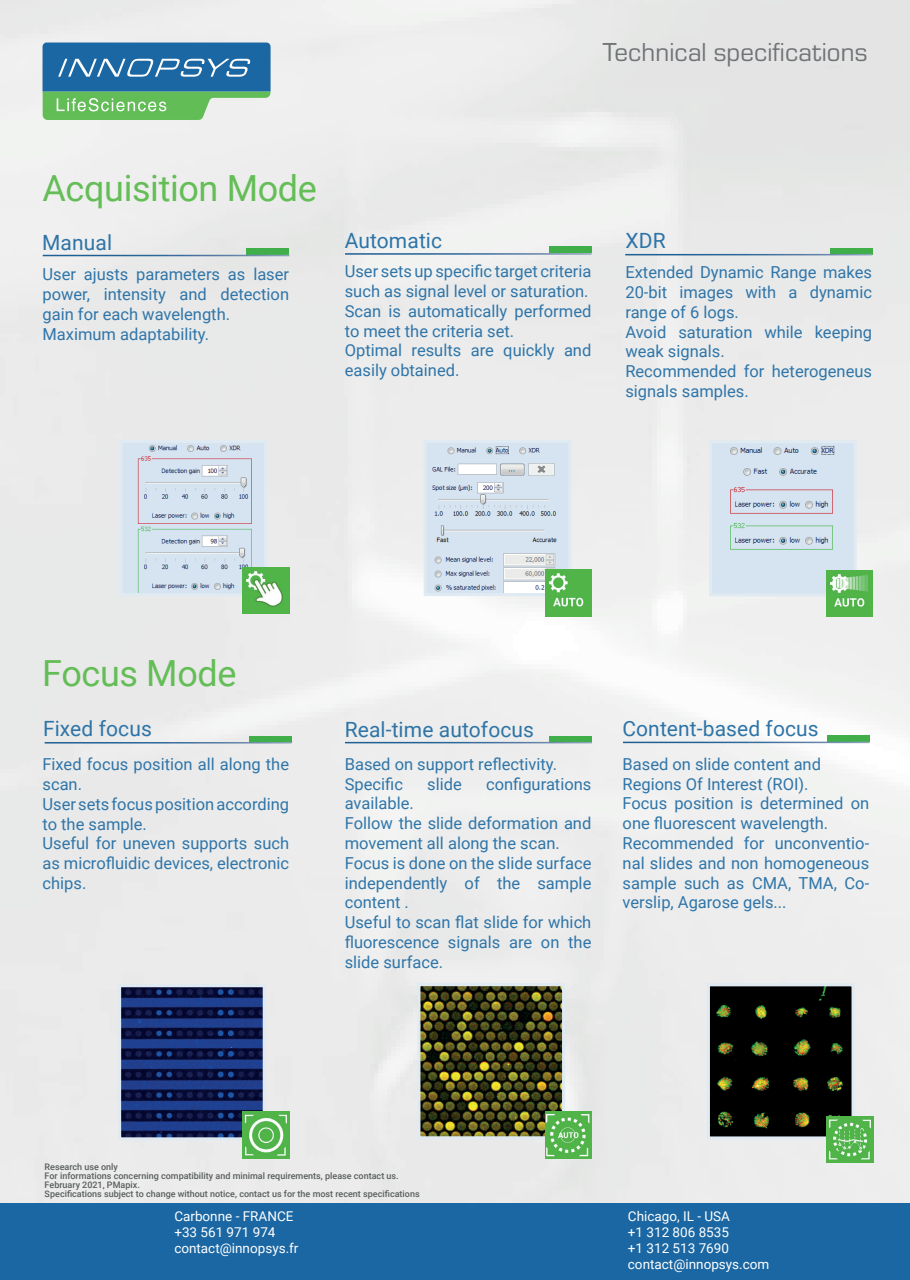
<style>
.page{position:relative;width:910px;height:1280px;background:#fff}
.page>*{position:absolute;margin:0;border:0;box-sizing:border-box;transform-origin:0 0}
.t1{font:36px "Roboto";letter-spacing:-.01em;color:#64bd57}
.t2{font:27px "Eurostile";letter-spacing:.005em;color:#717477}
.t3{font:21px "Roboto";letter-spacing:.005em;color:#2e74a7}
.t4{font:16.5px/19.8px "Roboto";color:#2f75a9}
.t5{font:13.5px/16.2px "Roboto";color:#fff}
.t6{font:500 9px/9px "Roboto";color:#5a5e5e}
</style>
<div class="page">
<div style="left:0;top:0;width:910px;height:1203px;background:#eaebea"></div>
<svg style="left:43px;top:43px;width:228px;height:77px"></svg>
<div style="left:830px;top:248px;width:43px;height:6px;background:#40ae49"></div>
<hr style="left:625px;top:254px;width:247px;height:1px;background:#fff">
<div style="left:549px;top:247px;width:43px;height:6px;background:#40ae49"></div>
<hr style="left:345px;top:253px;width:247px;height:2px;background:#fff">
<div style="left:246px;top:248px;width:43px;height:7px;background:#40ae49"></div>
<hr style="left:43px;top:255px;width:246px;height:1px;background:#fff">
<img style="left:428px;top:444px;width:139px;height:148px">
<div style="left:424px;top:440px;width:147px;height:156px;border:3px solid #dfeaf2"></div>
<img style="left:545px;top:570px;width:47px;height:46px">
<img style="left:123px;top:444px;width:140px;height:148px">
<div style="left:119px;top:440px;width:148px;height:156px;border:3px solid #dfeaf2"></div>
<img style="left:243px;top:567px;width:46px;height:47px">
<img style="left:713px;top:444px;width:140px;height:148px">
<div style="left:709px;top:440px;width:148px;height:156px;border:3px solid #dfeaf2"></div>
<img style="left:826px;top:570px;width:47px;height:47px">
<div style="left:249px;top:736px;width:42px;height:6px;background:#40ae49"></div>
<hr style="left:45px;top:742px;width:246px;height:1px;background:#fff">
<div style="left:549px;top:736px;width:42px;height:6px;background:#40ae49"></div>
<hr style="left:345px;top:742px;width:247px;height:1px;background:#fff">
<div style="left:827px;top:736px;width:43px;height:6px;background:#40ae49"></div>
<hr style="left:623px;top:742px;width:247px;height:1px;background:#fff">
<img style="left:711px;top:987px;width:139px;height:148px">
<div style="left:707px;top:983px;width:147px;height:156px;border:3px solid #dfeaf2"></div>
<img style="left:827px;top:1116px;width:46px;height:46px">
<img style="left:122px;top:988px;width:140px;height:148px">
<div style="left:118px;top:984px;width:148px;height:156px;border:3px solid #dfeaf2"></div>
<img style="left:243px;top:1112px;width:46px;height:46px">
<img style="left:421px;top:987px;width:140px;height:148px">
<div style="left:417px;top:983px;width:148px;height:156px;border:3px solid #dfeaf2"></div>
<img style="left:545px;top:1112px;width:46px;height:46px">
<div style="left:0;top:1203px;width:910px;height:77px;background:#1b67a3"></div>
<h2 class="t2" style="left:603px;top:33px;width:266px">Technical specifications</h2>
<h1 class="t1" style="left:43px;top:163px;width:276px">Acquisition Mode</h1>
<p class="t3" style="left:42px;top:228px;width:71px">Manual</p>
<p class="t3" style="left:345px;top:225px;width:99px">Automatic</p>
<p class="t3" style="left:626px;top:226px;width:42px">XDR</p>
<p class="t4" style="left:43px;top:264px;width:248px">User ajusts parameters as laser power, intensity and detection gain for each wavelength.<br>Maximum adaptability.</p>
<p class="t4" style="left:345px;top:261px;width:248px">User sets up specific target criteria such as signal level or saturation.<br>Scan is automatically performed to meet the criteria set.<br>Optimal results are quickly and easily obtained.</p>
<p class="t4" style="left:625px;top:262px;width:248px">Extended Dynamic Range makes<br>20-bit images with a dynamic range of 6 logs.<br>Avoid saturation while keeping weak signals.<br>Recommended for heterogeneus signals samples.</p>
<h1 class="t1" style="left:42px;top:648px;width:196px">Focus Mode</h1>
<p class="t3" style="left:43px;top:713px;width:110px">Fixed focus</p>
<p class="t4" style="left:43px;top:754px;width:248px">Fixed focus position all along the scan.<br>User sets focus position according to the sample.<br>Useful for uneven supports such as microfluidic devices, electronic chips.</p>
<p class="t3" style="left:345px;top:714px;width:191px">Real-time autofocus</p>
<p class="t4" style="left:345px;top:753px;width:214px">Based on support reflectivity.<br>Specific</p>
<p class="t4" style="left:427px;top:773px;width:36px">slide</p>
<p class="t4" style="left:486px;top:773px;width:107px">configurations</p>
<p class="t4" style="left:345px;top:793px;width:248px">available.<br>Follow the slide deformation and movement all along the scan.<br>Focus is done on the slide surface independently of the sample content .<br>Useful to scan flat slide for which fluorescence signals are on the slide surface.</p>
<p class="t3" style="left:622px;top:713px;width:198px">Content-based focus</p>
<p class="t4" style="left:623px;top:753px;width:248px">Based on slide content and<br>Regions Of Interest (ROI).<br>Focus position is determined on one fluorescent wavelength.<br>Recommended for unconventio&shy;nal slides and non homogeneous sample such as CMA, TMA, Co&shy;verslip, Agarose gels...</p>
<p class="t6" style="left:45px;top:1161px;width:376px">Research use only<br>For informations concerning compatibility and minimal requirements, please contact us.<br>February 2021, PMapix.<br>Specifications subject to change without notice, contact us for the most recent specifications</p>
<p class="t5" style="left:174px;top:1207px;width:126px">Carbonne - FRANCE +33 561 971 974 contact@innopsys.fr</p>
<p class="t5" style="left:628px;top:1207px;width:143px">Chicago, IL - USA<br>+1 312 806 8535<br>+1 312 513 7690 contact@innopsys.com</p>
</div>
